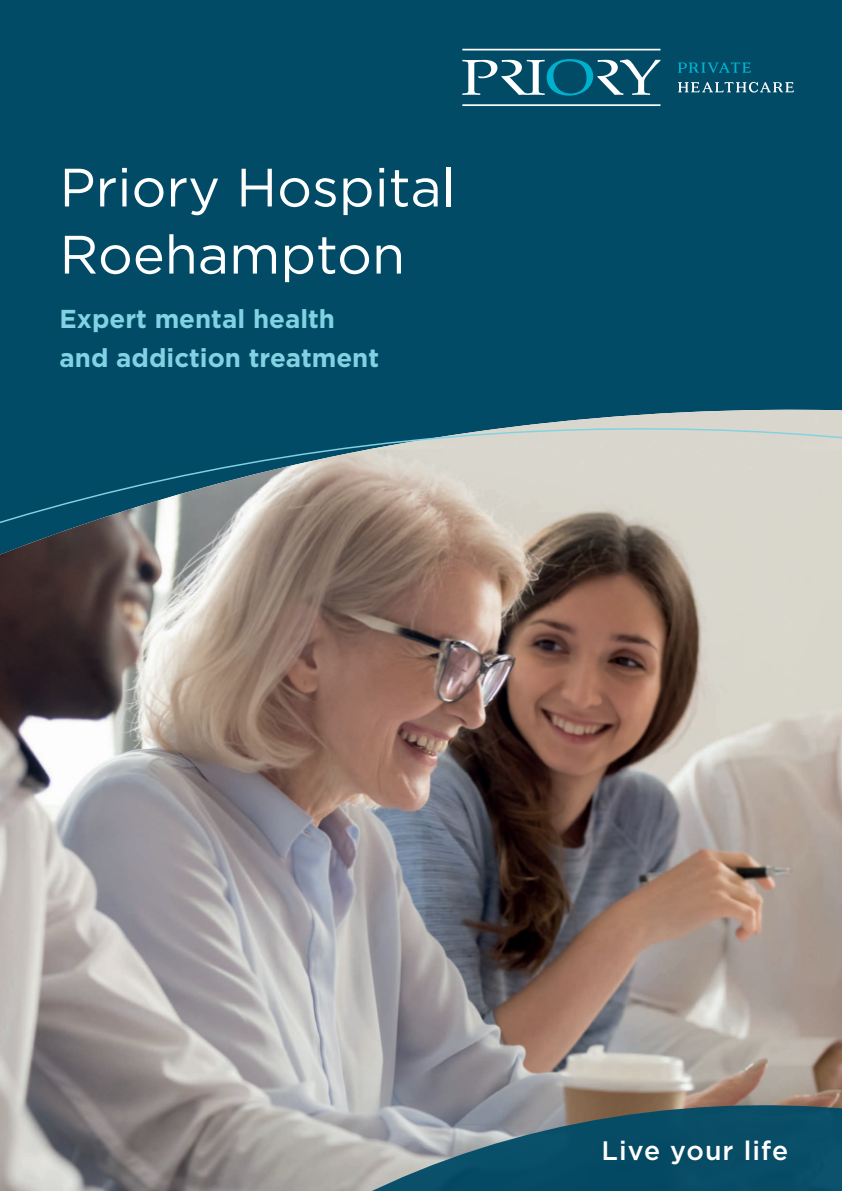
<style>
.page{position:relative;width:842px;height:1191px;background:#fff}
.page>*{position:absolute;margin:0;border:0;box-sizing:border-box;transform-origin:0 0}
.t1{font:53.8px/67px "Gotham";color:#fff}
.t2{font:500 26.6px "Gotham";letter-spacing:.04em;color:#fff}
.t3{font:700 25.8px/39px "Gotham";color:#81d2e2}
</style>
<div class="page">
<div style="left:0;top:0;width:842px;height:369px;background:#014b67"></div>
<div style="left:0;top:369px;width:842px;height:19px;background:#014b67"></div>
<img style="left:0;top:388px;width:842px;height:803px">
<svg style="left:678px;top:62px;width:73px;height:11px"></svg>
<svg style="left:462px;top:49px;width:198px;height:57px;background:#307188"></svg>
<svg style="left:678px;top:82px;width:116px;height:11px"></svg>
<svg style="left:30px;top:1087px;width:812px;height:104px;background:#667a82"></svg>
<p class="t1" style="left:60px;top:153px;width:398px">Priory Hospital<br>Roehampton</p>
<p class="t3" style="left:60px;top:299px;width:321px">Expert mental health and addiction treatment</p>
<p class="t2" style="left:602px;top:1133px;width:188px">Live your life</p>
</div>
